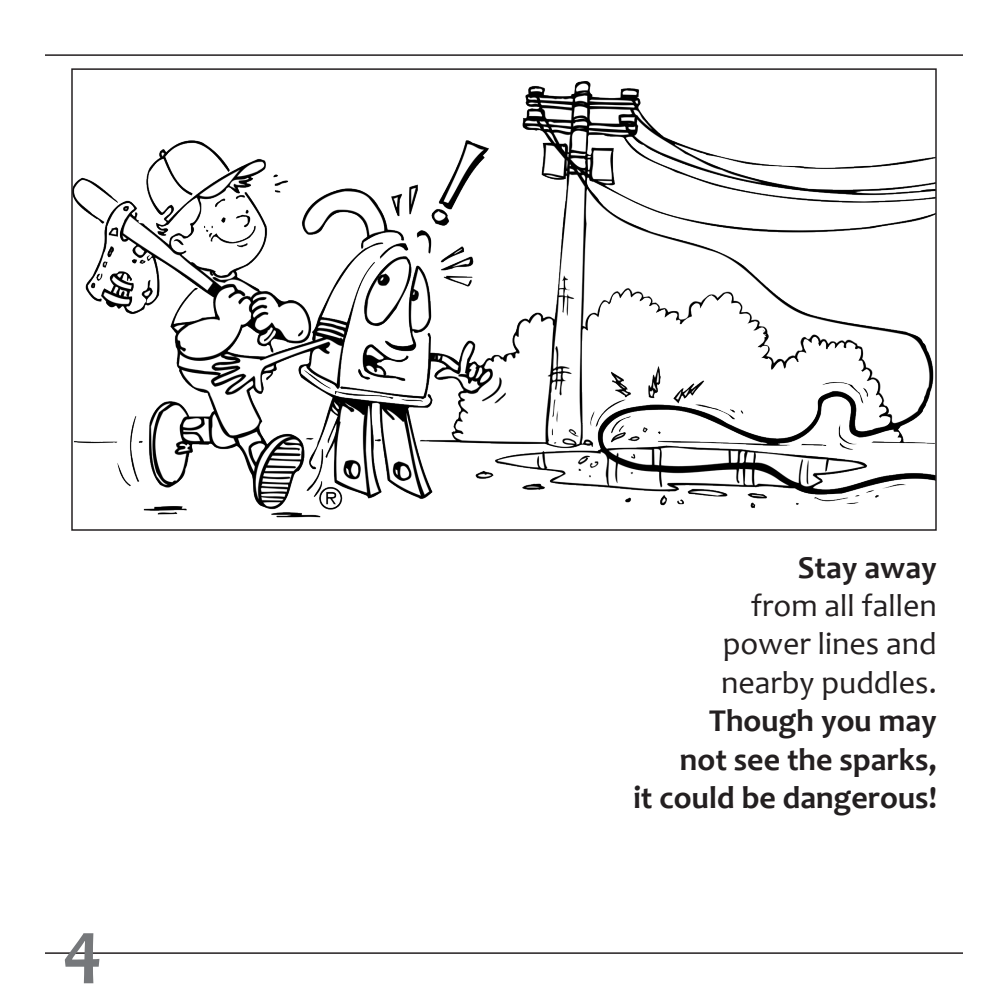
<style>
.page{position:relative;width:1008px;height:1008px;background:#fff}
.page>*{position:absolute;margin:0;border:0;box-sizing:border-box;transform-origin:0 0}
.t1{font:700 74px "Candara";color:#76787b}
.t2{font:700 32px "Candara";color:#231f20}
.t3{font:32px/38.4px "Candara";color:#231f20}
</style>
<div class="page">
<hr style="left:45px;top:54px;width:918px;height:2px;background:#231f20">
<hr style="left:45px;top:952px;width:918px;height:2px;background:#231f20">
<img style="left:74px;top:81px;width:860px;height:437px">
<p class="t1" style="left:63px;top:901px;width:41px">4</p>
<p class="t2" style="left:798px;top:547px;width:140px">Stay away</p>
<p class="t3" style="left:751px;top:586px;width:187px">from all fallen</p>
<p class="t3" style="left:721px;top:624px;width:217px">power lines and nearby puddles.</p>
<p class="t2" style="left:709px;top:701px;width:229px">Though you may</p>
<p class="t2" style="left:680px;top:739px;width:258px">not see the sparks,</p>
<p class="t2" style="left:633px;top:778px;width:305px">it could be dangerous!</p>
</div>
